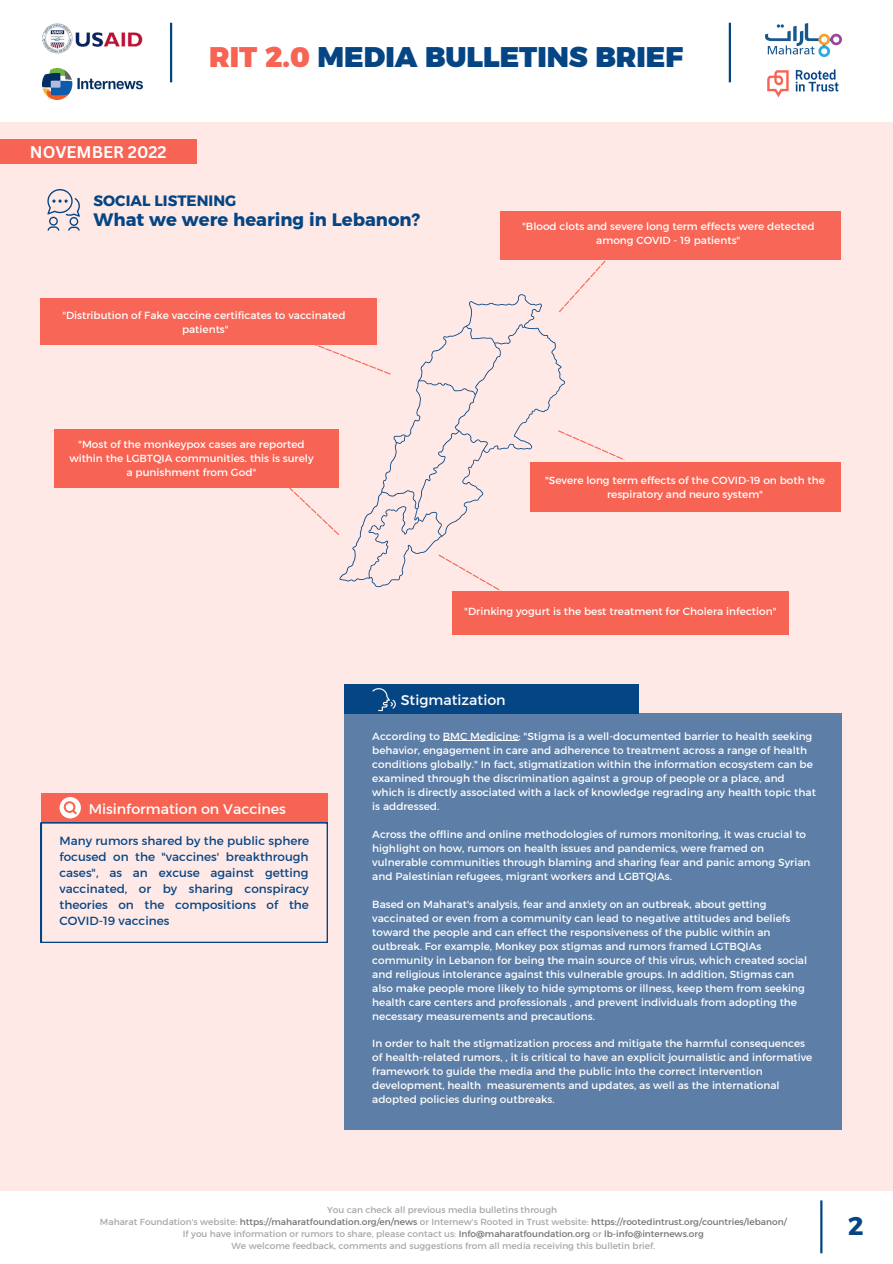
<style>
.page{position:relative;width:893px;height:1264px;background:#fff}
.page>*{position:absolute;margin:0;border:0;box-sizing:border-box;transform-origin:0 0}
.t1{font:28.35px "Kief Montaser Black";color:#064584}
.t2{font:25.5px "Kief Montaser Bold";color:#064584}
.t3{font:18px "Kief Montaser Bold";color:#064584}
.t4{font:700 16.35px "Canva Sans";color:#fff}
.t5{font:15px "Kief Montaser Bold";color:#064584}
.t6{font:14.25px "Kief Montaser Regular";color:#fff}
.t7{font:12px/16px "Kief Montaser Regular";color:#064584;text-align:justify}
.t8{font:10.5px/14px "Kief Montaser Regular";color:#fff}
.t9{font:9px/12px "Kief Montaser Regular";color:#a6a6a6;text-align:center}
.s1{color:#f76454}
.s2{color:#737373}
</style>
<div class="page">
<div style="left:0;top:0;width:892px;height:1262px;background:#ffe9e6"></div>
<div style="left:0;top:0;width:892px;height:121px;background:#fff"></div>
<hr style="left:170px;top:23px;width:2px;height:59px;background:#064584">
<hr style="left:728px;top:23px;width:3px;height:59px;background:#064584">
<div style="left:0;top:139px;width:197px;height:25px;background:#f76454"></div>
<div style="left:344px;top:713px;width:497px;height:416px;background:#5d7ea6"></div>
<hr style="left:443px;top:740px;width:75px;height:1px;background:#fff">
<div style="left:0;top:1191px;width:892px;height:71px;background:#fff"></div>
<hr style="left:820px;top:1200px;width:2px;height:53px;background:#064584">
<svg style="left:47px;top:189px;width:33px;height:41px"></svg>
<svg style="left:339px;top:294px;width:226px;height:293px"></svg>
<svg style="left:559px;top:260px;width:46px;height:52px"></svg>
<div style="left:500px;top:211px;width:341px;height:48px;background:#f76454"></div>
<div style="left:452px;top:591px;width:336px;height:43px;background:#f76454"></div>
<svg style="left:438px;top:554px;width:62px;height:37px"></svg>
<div style="left:40px;top:298px;width:337px;height:46px;background:#f76454"></div>
<div style="left:530px;top:462px;width:310px;height:50px;background:#f76454"></div>
<div style="left:54px;top:429px;width:285px;height:58px;background:#f76454"></div>
<svg style="left:311px;top:343px;width:79px;height:31px"></svg>
<svg style="left:558px;top:430px;width:66px;height:30px"></svg>
<svg style="left:280px;top:487px;width:59px;height:48px"></svg>
<div style="left:41px;top:793px;width:287px;height:29px;background:#f76454"></div>
<svg style="left:41px;top:797px;width:287px;height:145px"></svg>
<div style="left:344px;top:684px;width:295px;height:29px;background:#064584"></div>
<svg style="left:372px;top:688px;width:24px;height:23px"></svg>
<img style="left:43px;top:69px;width:100px;height:30px">
<img style="left:767px;top:69px;width:72px;height:29px">
<img style="left:765px;top:23px;width:76px;height:34px">
<img style="left:43px;top:23px;width:100px;height:31px">
<h1 class="t1" style="left:209px;top:39px;width:475px"><span class="s1">RIT 2.0</span> MEDIA BULLETINS BRIEF</h1>
<h3 class="t4" style="left:30px;top:141px;width:138px">NOVEMBER 2022</h3>
<h3 class="t5" style="left:94px;top:191px;width:144px">SOCIAL LISTENING</h3>
<h3 class="t3" style="left:93px;top:208px;width:328px">What we were hearing in Lebanon?</h3>
<p class="t8" style="left:62px;top:308px;width:285px;text-align:center">"Distribution of Fake vaccine certificates to vaccinated patients"</p>
<p class="t8" style="left:69px;top:438px;width:246px;text-align:center">"Most of the monkeypox cases are reported within the LGBTQIA communities. this is surely a punishment from God"</p>
<p class="t8" style="left:522px;top:219px;width:294px;text-align:center">"Blood clots and severe long term effects were detected among COVID - 19 patients"</p>
<p class="t8" style="left:545px;top:473px;width:281px;text-align:center">"Severe long term effects of the COVID-19 on both the respiratory and neuro system"</p>
<h3 class="t6" style="left:89px;top:800px;width:199px">Misinformation on Vaccines</h3>
<p class="t7" style="left:59px;top:832px;width:251px">Many rumors shared by the public sphere focused on the "vaccines' breakthrough cases", as an excuse against getting vaccinated, or by sharing conspiracy theories on the compositions of the COVID-19 vaccines</p>
<p class="t8" style="left:464px;top:604px;width:313px">"Drinking yogurt is the best treatment for Cholera infection"</p>
<h3 class="t6" style="left:400px;top:691px;width:106px">Stigmatization</h3>
<p class="t8" style="left:372px;top:728px;width:445px">According to BMC Medicine: "Stigma is a well-documented barrier to health seeking behavior, engagement in care and adherence to treatment across a range of health conditions globally." In fact, stigmatization within the information ecosystem can be examined through the discrimination against a group of people or a place, and which is directly associated with a lack of knowledge regrading any health topic that is addressed.</p>
<p class="t8" style="left:372px;top:826px;width:439px">Across the offline and online methodologies of rumors monitoring, it was crucial to highlight on how, rumors on health issues and pandemics, were framed on vulnerable communities through blaming and sharing fear and panic among Syrian and Palestinian refugees, migrant workers and LGBTQIAs.</p>
<p class="t8" style="left:372px;top:896px;width:436px">Based on Maharat's analysis, fear and anxiety on an outbreak, about getting vaccinated or even from a community can lead to negative attitudes and beliefs toward the people and can effect the responsiveness of the public within an outbreak. For example, Monkey pox stigmas and rumors framed LGTBQIAs community in Lebanon for being the main source of this virus, which created social and religious intolerance against this vulnerable groups. In addition, Stigmas can also make people more likely to hide symptoms or illness, keep them from seeking health care centers and professionals , and prevent individuals from adopting the necessary measurements and precautions.</p>
<p class="t8" style="left:372px;top:1036px;width:441px">In order to halt the stigmatization process and mitigate the harmful consequences of health-related rumors, , it is critical to have an explicit journalistic and informative framework to guide the media and the public into the correct intervention development, health measurements and updates, as well as the international adopted policies during outbreaks.</p>
<p class="t9" style="left:100px;top:1203px;width:688px">You can check all previous media bulletins through<br>Maharat Foundation's website: <span class="s2">https://maharatfoundation.org/en/news</span> or Internew's Rooted in Trust website: <span class="s2">https://rootedintrust.org/countries/lebanon/ </span>If you have information or rumors to share, please contact us: <span class="s2">Info@maharatfoundation.org</span> or <span class="s2">lb-info@internews.org<br></span>We welcome feedback, comments and suggestions from all media receiving this bulletin brief.</p>
<h2 class="t2" style="left:848px;top:1210px;width:17px">2</h2>
</div>
